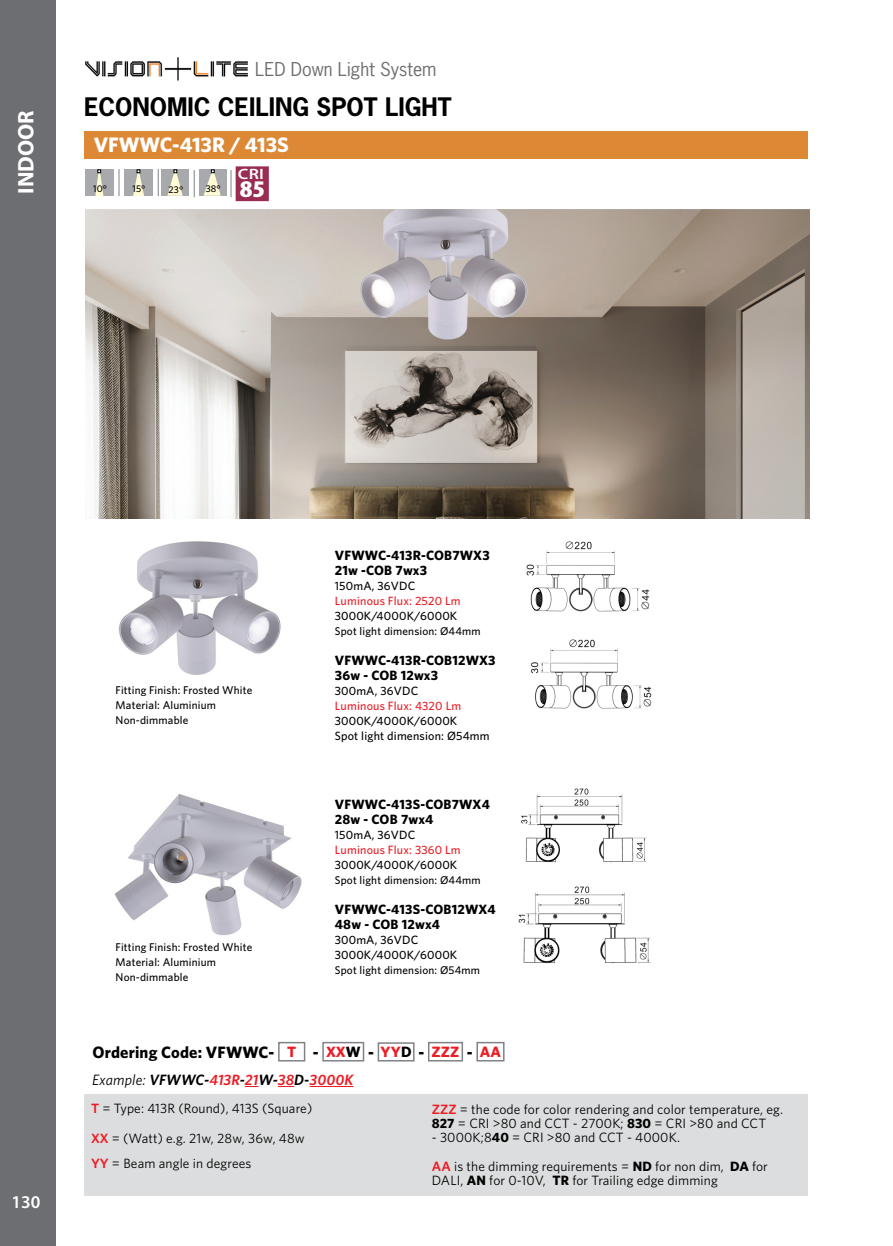
<style>
.page{position:relative;width:893px;height:1246px;background:#fff}
.page>*{position:absolute;margin:0;border:0;box-sizing:border-box;transform-origin:0 0}
.t1{font:700 24px "News Gothic Std";color:#000}
.t2{font:900 condensed 24px "Myriad Pro";color:#fff;scale:1.2 1}
.t3{font:700 22.5px "Myriad Pro";color:#fff}
.t4{font:700 21px "Whitney";color:#fff}
.t5{font:18px "News Gothic Std";color:#6d6e71}
.t6{font:600 18px "Myriad Pro";color:#fff}
.t7{font:700 16.5px "Whitney";letter-spacing:.01em;color:#000}
.t8{font:italic 600 15px "Whitney";letter-spacing:.01em;color:#ed1c24}
.t9{font:600 15px "Myriad Pro";color:#fff;scale:1.2 1}
.t10{font:13.5px/25.5px "Whitney";letter-spacing:.01em;color:#000}
.t11{font:700 13.5px/15px "Whitney";letter-spacing:.015em;color:#000}
.t12{font:500 12px/15px "Whitney";letter-spacing:.015em;color:#000}
.t13{font:500 12px "Whitney";letter-spacing:.015em;color:#ed1c24}
.t14{font:500 11.25px/15px "Whitney";letter-spacing:.015em;color:#000}
.t15{font:500 9.75px "Whitney";letter-spacing:.015em;color:#000}
.s1{font-size:15px;color:#ed1c24}
.s2{font-size:15px}
.s3{font-weight:400;color:#000}
.s4{color:#000}
.s5{font-weight:600;color:#ed1c24}
.s6{font-weight:700}
</style>
<div class="page">
<div style="left:0;top:0;width:55px;height:1246px;background:#6d6e71"></div>
<img style="left:85px;top:57px;width:163px;height:23px">
<img style="left:85px;top:209px;width:724px;height:310px">
<div style="left:278px;top:1042px;width:27px;height:19px;border:2px solid #808285"></div>
<div style="left:322px;top:1042px;width:42px;height:19px;border:2px solid #808285"></div>
<div style="left:378px;top:1042px;width:37px;height:19px;border:2px solid #808285"></div>
<div style="left:428px;top:1042px;width:35px;height:19px;border:2px solid #808285"></div>
<div style="left:476px;top:1042px;width:28px;height:19px;border:2px solid #808285"></div>
<div style="left:84px;top:1094px;width:724px;height:102px;background:#dcddde"></div>
<svg style="left:245px;top:1086px;width:13px;height:1px"></svg>
<svg style="left:278px;top:1086px;width:16px;height:1px"></svg>
<hr style="left:310px;top:1086px;width:43px;height:1px;background:#ed1c24">
<img style="left:119px;top:541px;width:162px;height:134px">
<img style="left:526px;top:541px;width:124px;height:71px">
<img style="left:530px;top:639px;width:122px;height:70px">
<img style="left:521px;top:788px;width:126px;height:75px">
<img style="left:518px;top:886px;width:133px;height:77px">
<img style="left:115px;top:793px;width:187px;height:143px">
<div style="left:161px;top:169px;width:28px;height:28px;border:1px solid #fff"></div>
<div style="left:162px;top:170px;width:27px;height:26px;background:#a7a9ac"></div>
<svg style="left:158px;top:169px;width:1px;height:27px"></svg>
<svg style="left:194px;top:170px;width:1px;height:27px"></svg>
<div style="left:125px;top:168px;width:28px;height:28px;border:1px solid #fff"></div>
<div style="left:125px;top:170px;width:28px;height:26px;background:#a7a9ac"></div>
<div style="left:199px;top:168px;width:28px;height:27px;border:1px solid #fff"></div>
<div style="left:199px;top:170px;width:27px;height:26px;background:#a7a9ac"></div>
<svg style="left:119px;top:169px;width:1px;height:27px"></svg>
<div style="left:85px;top:168px;width:29px;height:28px;border:1px solid #fff"></div>
<div style="left:86px;top:170px;width:28px;height:26px;background:#a7a9ac"></div>
<svg style="left:95px;top:170px;width:8px;height:26px"></svg>
<div style="left:236px;top:167px;width:32px;height:33px;background:#9a2c52"></div>
<div style="left:236px;top:166px;width:33px;height:35px;border:2px solid #9a2c52"></div>
<svg style="left:133px;top:170px;width:11px;height:26px"></svg>
<svg style="left:167px;top:170px;width:16px;height:26px"></svg>
<svg style="left:203px;top:170px;width:18px;height:26px"></svg>
<svg style="left:231px;top:170px;width:1px;height:27px"></svg>
<div style="left:85px;top:131px;width:723px;height:28px;background:#dd8835"></div>
<h2 class="t3" style="left:17px;top:194px;width:85px;rotate:-90deg">INDOOR</h2>
<h3 class="t5" style="left:255px;top:62px;width:183px">LED Down Light System</h3>
<h1 class="t1" style="left:84px;top:97px;width:369px">ECONOMIC CEILING SPOT LIGHT</h1>
<h3 class="t4" style="left:94px;top:137px;width:197px">VFWWC-413R / 413S</h3>
<p class="t15" style="left:93px;top:185px;width:15px">10°</p>
<p class="t15" style="left:132px;top:185px;width:15px">15°</p>
<p class="t15" style="left:169px;top:186px;width:16px">23°</p>
<p class="t15" style="left:206px;top:185px;width:17px">38°</p>
<p class="t9" style="left:238px;top:165px;width:23px">CRI</p>
<h1 class="t2" style="left:240px;top:175px;width:23px">85</h1>
<h3 class="t6" style="left:11px;top:1192px;width:30px">130</h3>
<p class="t14" style="left:116px;top:683px;width:138px">Fitting Finish: Frosted White<br>Material: Aluminium<br>Non-dimmable</p>
<p class="t14" style="left:116px;top:940px;width:138px">Fitting Finish: Frosted White<br>Material: Aluminium<br>Non-dimmable</p>
<p class="t11" style="left:335px;top:549px;width:156px">VFWWC-413R-COB7WX3<br>21w -COB 7wx3</p>
<p class="t12" style="left:335px;top:580px;width:82px">150mA, 36VDC</p>
<p class="t13" style="left:335px;top:597px;width:127px">Luminous Flux: 2520 Lm</p>
<p class="t12" style="left:335px;top:610px;width:124px">3000K/4000K/6000K</p>
<p class="t14" style="left:335px;top:625px;width:147px">Spot light dimension: Ø44mm</p>
<p class="t11" style="left:335px;top:654px;width:162px">VFWWC-413R-COB12WX3<br>36w - COB 12wx3</p>
<p class="t12" style="left:335px;top:685px;width:85px">300mA, 36VDC</p>
<p class="t13" style="left:335px;top:702px;width:128px">Luminous Flux: 4320 Lm</p>
<p class="t12" style="left:335px;top:715px;width:156px">3000K/4000K/6000K<br>Spot light dimension: Ø54mm</p>
<p class="t11" style="left:335px;top:798px;width:157px">VFWWC-413S-COB7WX4<br>28w - COB 7wx4</p>
<p class="t12" style="left:335px;top:828px;width:82px">150mA, 36VDC</p>
<p class="t13" style="left:335px;top:845px;width:127px">Luminous Flux: 3360 Lm</p>
<p class="t12" style="left:335px;top:858px;width:124px">3000K/4000K/6000K</p>
<p class="t14" style="left:335px;top:873px;width:147px">Spot light dimension: Ø44mm</p>
<p class="t11" style="left:335px;top:903px;width:162px">VFWWC-413S-COB12WX4<br>48w - COB 12wx4</p>
<p class="t12" style="left:335px;top:933px;width:124px">300mA, 36VDC<br>3000K/4000K/6000K</p>
<p class="t14" style="left:335px;top:963px;width:147px">Spot light dimension: Ø54mm</p>
<p class="t7" style="left:93px;top:1046px;width:410px">Ordering Code: VFWWC- <span class="s1">T</span> - <span class="s1">XX</span><span class="s2">W</span> - <span class="s1">YY</span><span class="s2">D</span> - <span class="s1">ZZZ</span> - <span class="s1">AA</span></p>
<p class="t8" style="left:92px;top:1074px;width:263px"><span class="s3">Example:</span> <span class="s4">VFWWC-</span>413R<span class="s4">-</span>21<span class="s4">W-</span>38<span class="s4">D-</span>3000K</p>
<p class="t10" style="left:91px;top:1096px;width:223px"><span class="s5">T</span> = Type: 413R (Round), 413S (Square)</p>
<p class="t10" style="left:91px;top:1126px;width:215px"><span class="s5">XX</span> = (Watt) e.g. 21w, 28w, 36w, 48w<br><span class="s5">YY</span> = Beam angle in degrees</p>
<p class="t10" style="left:432px;top:1103px;width:353px;line-height:14.2px"><span class="s5">ZZZ</span> = the code for color rendering and color temperature, eg.<br><span class="s6">827</span> = CRI &gt;80 and CCT - 2700K; <span class="s6">830</span> = CRI &gt;80 and CCT</p>
<p class="t10" style="left:432px;top:1124px;width:338px;line-height:28.5px">- 3000K;8<span class="s6">40</span> = CRI &gt;80 and CCT - 4000K.<br><span class="s5">AA</span> is the dimming requirements = <span class="s6">ND</span> for non dim, <span class="s6">DA</span> for</p>
<p class="t10" style="left:432px;top:1168px;width:287px">DALI, <span class="s6">AN</span> for 0-10V, <span class="s6">TR</span> for Trailing edge dimming</p>
</div>
